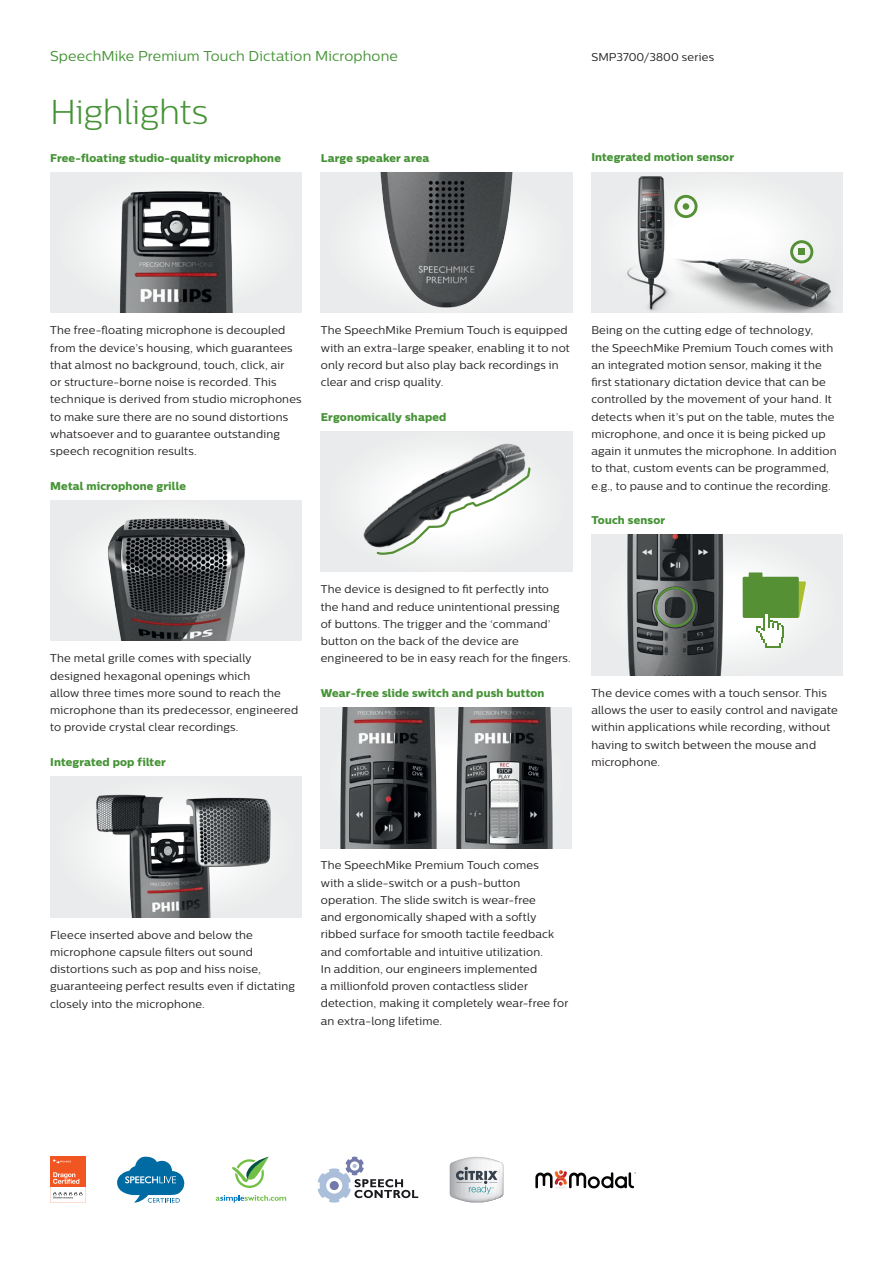
<style>
.page{position:relative;width:893px;height:1263px;background:#fff}
.page>*{position:absolute;margin:0;border:0;box-sizing:border-box;transform-origin:0 0}
.t1{font:300 34.5px "Centrale Sans";letter-spacing:-.01em;color:#459336}
.t2{font:14.25px "Centrale Sans";letter-spacing:.005em;color:#459336}
.t3{font:11.25px/17.2px "Centrale Sans";letter-spacing:.015em;color:#231f20}
.t4{font:11.25px "Centrale Sans X Bold";letter-spacing:.015em;color:#459336}
</style>
<div class="page">
<div style="left:50px;top:172px;width:251px;height:141px;background:#eceded"></div>
<img style="left:106px;top:191px;width:139px;height:122px">
<div style="left:50px;top:500px;width:251px;height:141px;background:#ebeced"></div>
<img style="left:102px;top:518px;width:148px;height:123px">
<div style="left:50px;top:777px;width:251px;height:140px;background:#eaebec"></div>
<img style="left:95px;top:794px;width:176px;height:123px">
<div style="left:321px;top:172px;width:251px;height:141px;background:#eaebec"></div>
<img style="left:365px;top:172px;width:164px;height:136px">
<div style="left:321px;top:431px;width:251px;height:141px;background:#ebebec"></div>
<img style="left:363px;top:443px;width:163px;height:104px">
<svg style="left:375px;top:466px;width:156px;height:89px"></svg>
<img style="left:460px;top:708px;width:112px;height:140px">
<img style="left:321px;top:708px;width:139px;height:140px">
<svg style="left:591px;top:172px;width:252px;height:46px"></svg>
<img style="left:709px;top:218px;width:134px;height:95px">
<svg style="left:790px;top:240px;width:23px;height:23px"></svg>
<img style="left:591px;top:173px;width:118px;height:140px">
<img style="left:591px;top:535px;width:252px;height:140px">
<div style="left:655px;top:587px;width:40px;height:40px;border:2px solid #559035;border-radius:50%"></div>
<svg style="left:117px;top:1156px;width:68px;height:46px"></svg>
<svg style="left:216px;top:1195px;width:70px;height:7px"></svg>
<svg style="left:232px;top:1157px;width:37px;height:31px"></svg>
<svg style="left:450px;top:1157px;width:53px;height:45px"></svg>
<svg style="left:318px;top:1157px;width:100px;height:45px"></svg>
<svg style="left:50px;top:1157px;width:36px;height:45px"></svg>
<svg style="left:535px;top:1170px;width:101px;height:18px"></svg>
<p class="t2" style="left:50px;top:48px;width:349px">SpeechMike Premium Touch Dictation Microphone</p>
<p class="t3" style="left:591px;top:48px;width:124px">SMP3700/3800 series</p>
<h1 class="t1" style="left:50px;top:92px;width:159px">Highlights</h1>
<p class="t4" style="left:50px;top:151px;width:232px">Free-floating studio-quality microphone</p>
<p class="t4" style="left:321px;top:151px;width:110px">Large speaker area</p>
<p class="t4" style="left:591px;top:150px;width:144px">Integrated motion sensor</p>
<p class="t3" style="left:50px;top:321px;width:253px">The free-floating microphone is decoupled from the device’s housing, which guarantees that almost no background, touch, click, air<br>or structure-borne noise is recorded. This technique is derived from studio microphones to make sure there are no sound distortions whatsoever and to guarantee outstanding speech recognition results.</p>
<p class="t4" style="left:50px;top:478px;width:137px">Metal microphone grille</p>
<p class="t3" style="left:321px;top:321px;width:251px">The SpeechMike Premium Touch is equipped with an extra-large speaker, enabling it to not only record but also play back recordings in clear and crisp quality.</p>
<p class="t4" style="left:321px;top:409px;width:127px">Ergonomically shaped</p>
<p class="t3" style="left:591px;top:321px;width:247px">Being on the cutting edge of technology,<br>the SpeechMike Premium Touch comes with an integrated motion sensor, making it the first stationary dictation device that can be controlled by the movement of your hand. It detects when it’s put on the table, mutes the microphone, and once it is being picked up again it unmutes the microphone. In addition to that, custom events can be programmed, e.g., to pause and to continue the recording.</p>
<p class="t4" style="left:591px;top:513px;width:75px">Touch sensor</p>
<p class="t3" style="left:50px;top:649px;width:250px">The metal grille comes with specially designed hexagonal openings which<br>allow three times more sound to reach the microphone than its predecessor, engineered to provide crystal clear recordings.</p>
<p class="t4" style="left:50px;top:755px;width:117px">Integrated pop filter</p>
<p class="t3" style="left:321px;top:580px;width:252px">The device is designed to fit perfectly into<br>the hand and reduce unintentional pressing of buttons. The trigger and the ‘command’ button on the back of the device are engineered to be in easy reach for the fingers.</p>
<p class="t4" style="left:321px;top:686px;width:225px">Wear-free slide switch and push button</p>
<p class="t3" style="left:591px;top:684px;width:248px">The device comes with a touch sensor. This allows the user to easily control and navigate within applications while recording, without having to switch between the mouse and microphone.</p>
<p class="t3" style="left:50px;top:926px;width:246px">Fleece inserted above and below the microphone capsule filters out sound distortions such as pop and hiss noise, guaranteeing perfect results even if dictating closely into the microphone.</p>
<p class="t3" style="left:321px;top:856px;width:249px">The SpeechMike Premium Touch comes<br>with a slide-switch or a push-button operation. The slide switch is wear-free<br>and ergonomically shaped with a softly ribbed surface for smooth tactile feedback and comfortable and intuitive utilization.<br>In addition, our engineers implemented<br>a millionfold proven contactless slider detection, making it completely wear-free for an extra-long lifetime.</p>
</div>
